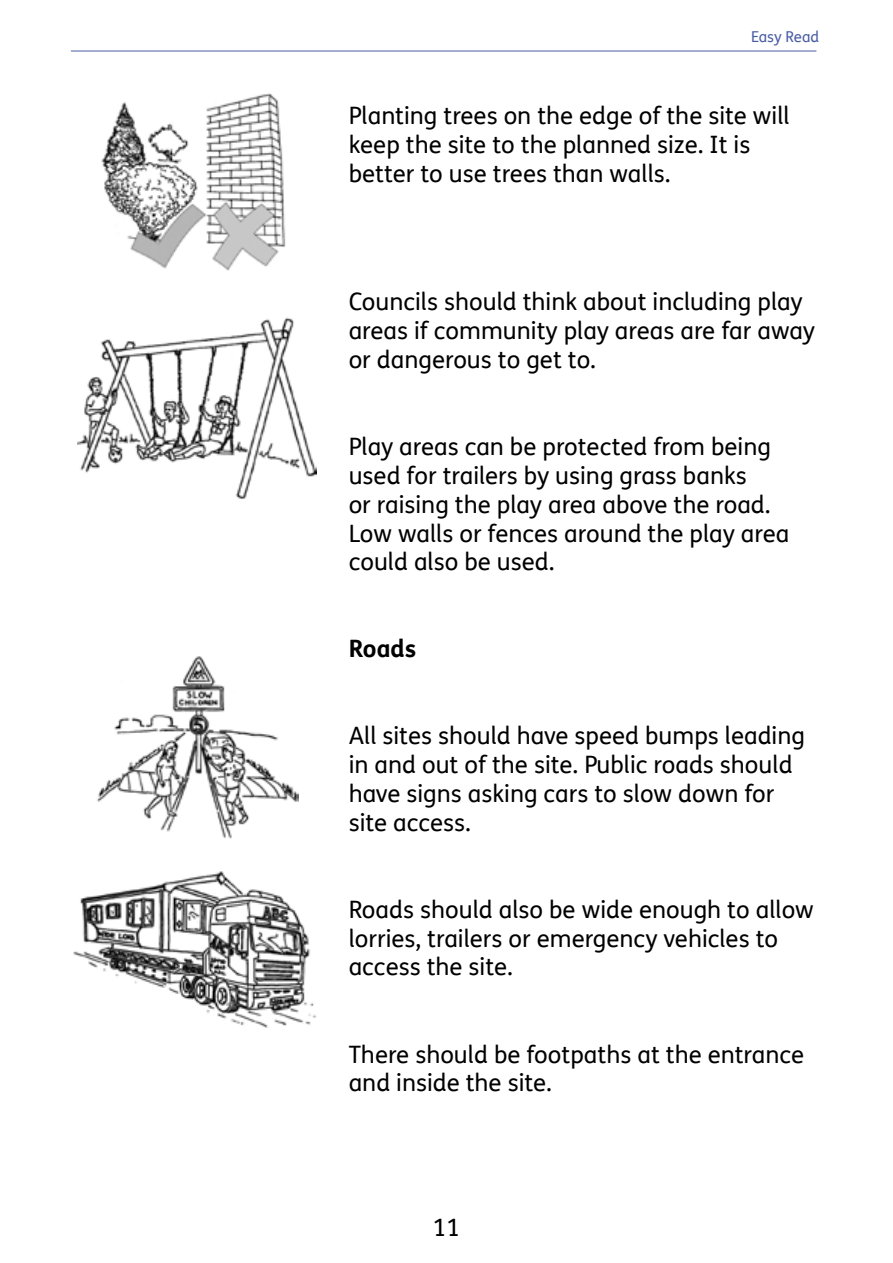
<style>
.page{position:relative;width:893px;height:1263px;background:#fff}
.page>*{position:absolute;margin:0;border:0;box-sizing:border-box;transform-origin:0 0}
.t1{font:24px/28.8px "FS Me";color:#000}
.t2{font:700 24px "FS Me";color:#000}
.t3{font:15px "FS Me";color:#495da4}
</style>
<div class="page">
<hr style="left:71px;top:51px;width:745px;height:1px;background:#495da4">
<img style="left:101px;top:94px;width:185px;height:177px">
<img style="left:77px;top:317px;width:239px;height:182px">
<img style="left:97px;top:656px;width:202px;height:183px">
<img style="left:73px;top:871px;width:244px;height:157px">
<p class="t3" style="left:751px;top:26px;width:70px">Easy Read</p>
<p class="t1" style="left:349px;top:101px;width:442px">Planting trees on the edge of the site will keep the site to the planned size. It is better to use trees than walls.</p>
<p class="t1" style="left:349px;top:287px;width:468px">Councils should think about including play areas if community play areas are far away or dangerous to get to.</p>
<p class="t1" style="left:349px;top:432px;width:442px">Play areas can be protected from being used for trailers by using grass banks<br>or raising the play area above the road.<br>Low walls or fences around the play area could also be used.</p>
<p class="t2" style="left:349px;top:630px;width:69px">Roads</p>
<p class="t1" style="left:349px;top:721px;width:458px">All sites should have speed bumps leading in and out of the site. Public roads should have signs asking cars to slow down for site access.</p>
<p class="t1" style="left:349px;top:894px;width:467px">Roads should also be wide enough to allow lorries, trailers or emergency vehicles to access the site.</p>
<p class="t1" style="left:349px;top:1039px;width:457px">There should be footpaths at the entrance and inside the site.</p>
<p class="t1" style="left:433px;top:1212px;width:29px">11</p>
</div>
